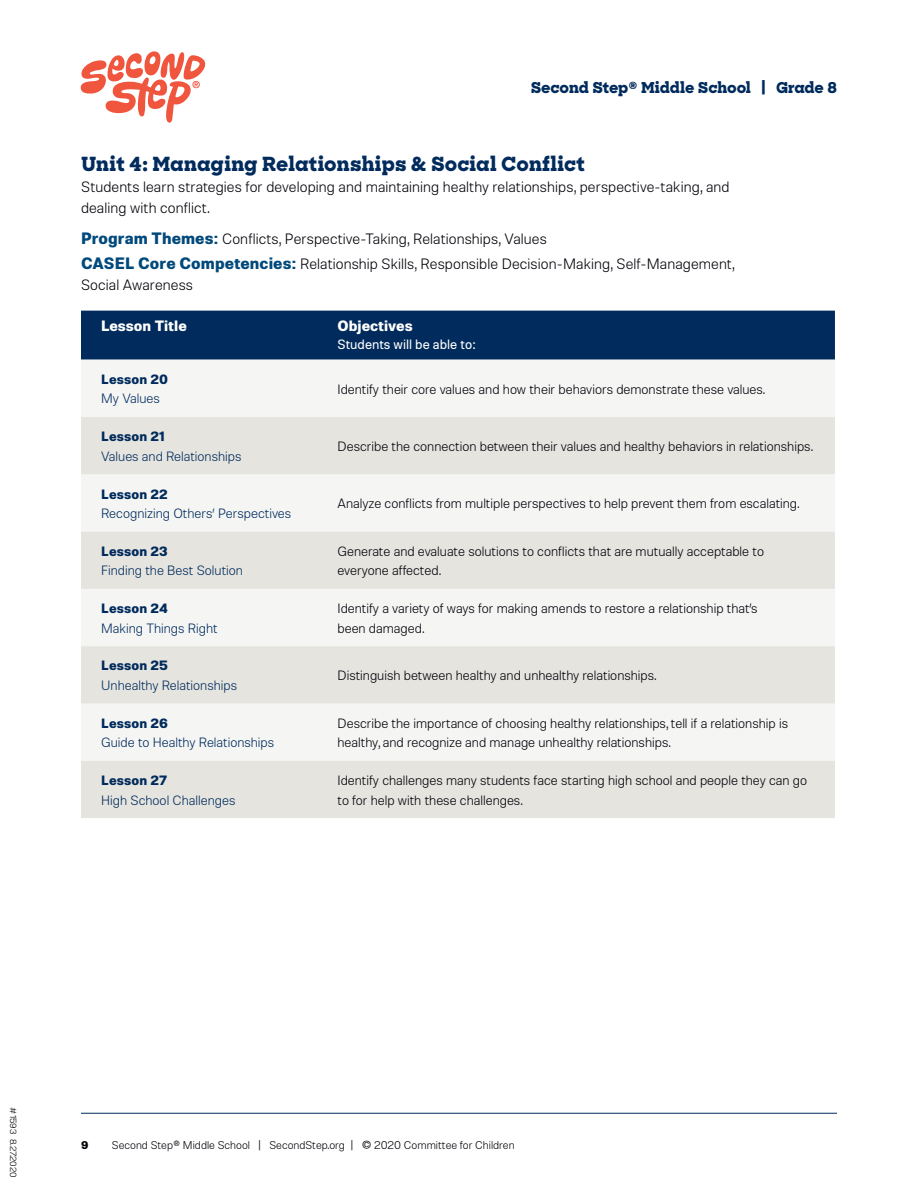
<style>
.page{position:relative;width:918px;height:1188px;background:#fff}
.page>*{position:absolute;margin:0;border:0;box-sizing:border-box;transform-origin:0 0}
.Body_-_Bullet_point{font:800 19.5px "Sharp Slab";letter-spacing:.005em;color:#002b5c}
.Body_-_Bullet_point-2{font:300 15px/21px "Molde";letter-spacing:.005em;color:#000008}
.t1{font:800 15px "Sharp Slab";letter-spacing:-.01em;color:#002b5c}
._12_LS_Signature_Quo{font:700 15px "Molde";color:#fff}
._12_LS_Signature_Quo-2{font:300 13.5px/19.5px "Molde";color:#000008}
._12_LS_Signature_Quo-3{font:300 13.5px/19.5px "Molde";color:#002b5c}
._12_LS_Signature_Quo-4{font:13.5px "Molde";color:#fff}
._12_LS_Signature_Quo-5{font:700 13.5px/19.5px "Molde";letter-spacing:.015em;color:#002b5c}
.t2{font:300 11.25px "Molde";color:#000008}
.t3{font:700 11.25px "Molde";color:#000008}
._20-Footer_CFC{font:300 9px "Molde";color:#000008}
.s1{font-family:"Molde";font-weight:700}
.s2{font-weight:700;font-size:16.5px;color:#00497b}
.s3{font-weight:300}
.s4{font-weight:700}
.s5{font-size:16.5px}
</style>
<div class="page">
<svg style="left:80px;top:51px;width:126px;height:72px"></svg>
<hr style="left:81px;top:1113px;width:756px;height:1px;background:#002b5c">
<div style="left:81px;top:311px;width:754px;height:49px;background:#002b5c"></div>
<div style="left:81px;top:360px;width:754px;height:57px;background:#f5f5f4"></div>
<svg style="left:81px;top:417px;width:754px;height:401px;fill:#e6e4df"></svg>
<p class="t1" style="left:531px;top:77px;width:308px">Second Step<span class="s1">®</span> Middle School | Grade 8</p>
<p class="Body_-_Bullet_point" style="left:81px;top:150px;width:505px">Unit 4: Managing Relationships &amp; Social Conflict</p>
<p class="Body_-_Bullet_point-2" style="left:81px;top:176px;width:650px">Students learn strategies for developing and maintaining healthy relationships, perspective-taking, and dealing with conflict.</p>
<p class="Body_-_Bullet_point-2" style="left:81px;top:227px;width:467px"><span class="s2">Program Themes:</span> Conflicts, Perspective-Taking, Relationships, Values</p>
<p class="Body_-_Bullet_point-2" style="left:81px;top:253px;width:655px"><span class="s2">CASEL Core Competencies:</span> Relationship Skills, Responsible Decision-Making, Self-Management,<br>Social Awareness</p>
<p class="_12_LS_Signature_Quo" style="left:101px;top:316px;width:87px">Lesson Title</p>
<p class="_12_LS_Signature_Quo" style="left:338px;top:316px;width:77px">Objectives</p>
<p class="_12_LS_Signature_Quo-4" style="left:338px;top:336px;width:140px">Students will be able to:</p>
<p class="_12_LS_Signature_Quo-5" style="left:101px;top:369px;width:68px">Lesson 20<br><span class="s3">My Values</span></p>
<p class="_12_LS_Signature_Quo-2" style="left:338px;top:379px;width:429px">Identify their core values and how their behaviors demonstrate these values.</p>
<p class="_12_LS_Signature_Quo-3" style="left:101px;top:426px;width:142px"><span class="s4">Lesson 21<br></span>Values and Relationships</p>
<p class="_12_LS_Signature_Quo-2" style="left:338px;top:436px;width:477px">Describe the connection between their values and healthy behaviors in relationships.</p>
<p class="_12_LS_Signature_Quo-3" style="left:101px;top:484px;width:192px"><span class="s4">Lesson 22<br></span>Recognizing Others’ Perspectives</p>
<p class="_12_LS_Signature_Quo-2" style="left:338px;top:493px;width:463px">Analyze conflicts from multiple perspectives to help prevent them from escalating.</p>
<p class="_12_LS_Signature_Quo-3" style="left:101px;top:541px;width:143px"><span class="s4">Lesson 23<br></span>Finding the Best Solution</p>
<p class="_12_LS_Signature_Quo-2" style="left:338px;top:541px;width:428px">Generate and evaluate solutions to conflicts that are mutually acceptable to everyone affected.</p>
<p class="_12_LS_Signature_Quo-3" style="left:101px;top:598px;width:118px"><span class="s4">Lesson 24<br></span>Making Things Right</p>
<p class="_12_LS_Signature_Quo-2" style="left:338px;top:598px;width:422px">Identify a variety of ways for making amends to restore a relationship that’s been damaged.</p>
<p class="_12_LS_Signature_Quo-3" style="left:101px;top:656px;width:137px"><span class="s4">Lesson 25<br></span>Unhealthy Relationships</p>
<p class="_12_LS_Signature_Quo-2" style="left:338px;top:665px;width:320px">Distinguish between healthy and unhealthy relationships.</p>
<p class="_12_LS_Signature_Quo-3" style="left:101px;top:713px;width:175px"><span class="s4">Lesson 26<br></span>Guide to Healthy Relationships</p>
<p class="_12_LS_Signature_Quo-2" style="left:338px;top:713px;width:452px">Describe the importance of choosing healthy relationships, tell if a relationship is healthy, and recognize and manage unhealthy relationships.</p>
<p class="_12_LS_Signature_Quo-3" style="left:101px;top:770px;width:136px"><span class="s4">Lesson 27<br></span>High School Challenges</p>
<p class="_12_LS_Signature_Quo-2" style="left:338px;top:770px;width:471px">Identify challenges many students face starting high school and people they can go to for help with these challenges.</p>
<p class="_20-Footer_CFC" style="left:19px;top:1107px;width:72px;rotate:90deg">#1593 8.27.2020</p>
<p class="t3" style="left:81px;top:1137px;width:9px">9</p>
<p class="t2" style="left:112px;top:1138px;width:404px">Second Step® Middle School | SecondStep.org | <span class="s5">©</span> 2020 Committee for Children</p>
</div>
